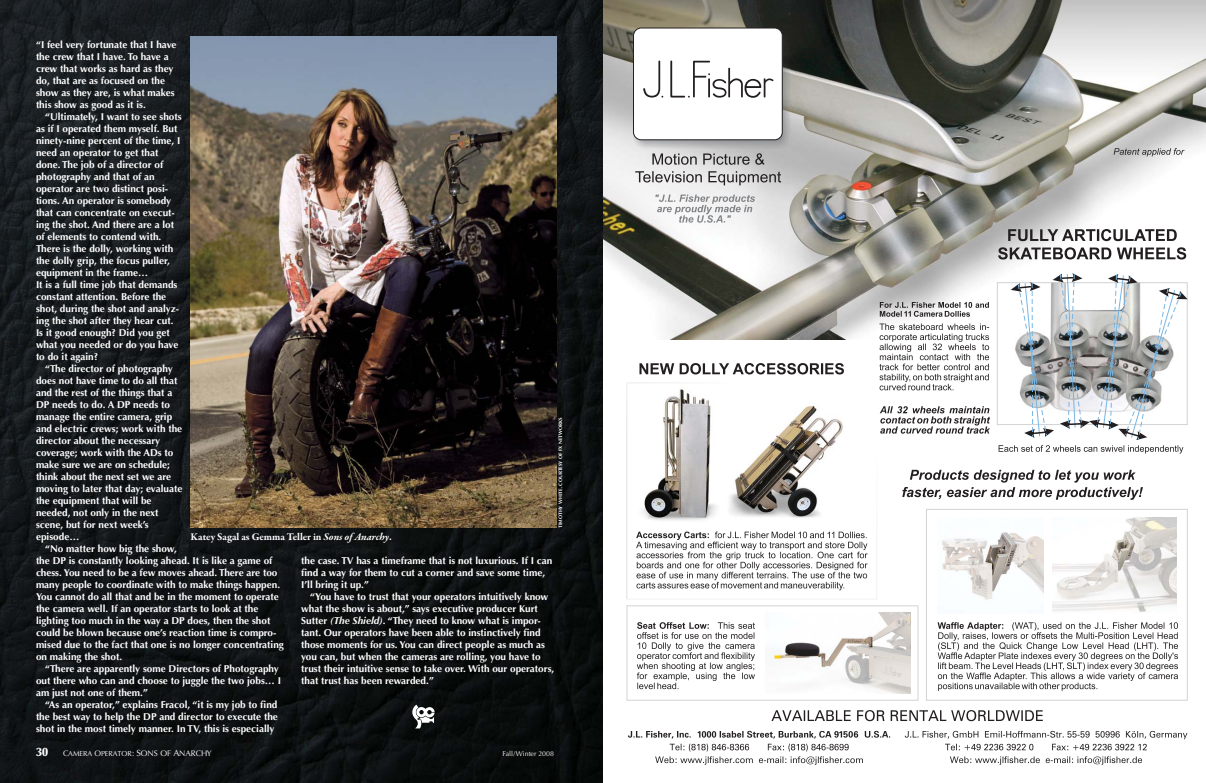
<style>
.page{position:relative;width:1206px;height:783px;background:#fff}
.page>*{position:absolute;margin:0;border:0;box-sizing:border-box;transform-origin:0 0}
.t1{font:900 12px "Optima LT Std";color:#fff}
.t2{font:700 10.5px "Garamond Premr Pro";color:#fff}
.t3{font:700 10px/12px "Optima LT Std";color:#fff}
.t4{font:7.2px "Optima LT Std";color:#fff}
.t5{font:7px "Optima LT Std";color:#fff}
.t6{font:700 5px "Optima LT Std";color:#fff}
.s1{font-style:italic}
.s2{font-size:8px}
.s3{font-size:9px}
.s4{font-size:8.1px}
</style>
<div class="page">
<img style="left:0;top:0;width:603px;height:783px">
<img style="left:191px;top:36px;width:366px;height:492px">
<svg style="left:412px;top:705px;width:23px;height:23px"></svg>
<img style="left:603px;top:0;width:603px;height:340px">
<img style="left:633px;top:28px;width:158px;height:120px">
<div style="left:634px;top:28px;width:148px;height:112px;background:#fff;border-radius:8px"></div>
<svg style="left:643px;top:60px;width:131px;height:38px"></svg>
<div style="left:633px;top:28px;width:150px;height:112px;border:1px solid #231f20;border-radius:8px"></div>
<svg style="left:635px;top:153px;width:146px;height:32px;background:#bbbaba"></svg>
<svg style="left:771px;top:710px;width:272px;height:11px"></svg>
<svg style="left:628px;top:731px;width:262px;height:34px"></svg>
<svg style="left:639px;top:363px;width:205px;height:11px"></svg>
<svg style="left:902px;top:470px;width:241px;height:30px"></svg>
<img style="left:626px;top:382px;width:40px;height:126px">
<img style="left:633px;top:387px;width:84px;height:121px">
<img style="left:730px;top:406px;width:113px;height:102px">
<svg style="left:626px;top:508px;width:562px;height:193px"></svg>
<svg style="left:636px;top:532px;width:232px;height:58px"></svg>
<svg style="left:905px;top:731px;width:282px;height:34px"></svg>
<svg style="left:998px;top:229px;width:188px;height:31px"></svg>
<svg style="left:879px;top:302px;width:110px;height:88px"></svg>
<svg style="left:880px;top:406px;width:110px;height:28px"></svg>
<svg style="left:999px;top:273px;width:189px;height:181px"></svg>
<svg style="left:656px;top:195px;width:99px;height:28px"></svg>
<svg style="left:1114px;top:148px;width:71px;height:9px"></svg>
<p class="t3" style="left:36px;top:40px;width:142px">“I feel very fortunate that I have the crew that I have. To have a crew that works as hard as they do, that are as focused on the show as they are, is what makes this show as good as it is.</p>
<p class="t3" style="left:36px;top:112px;width:147px;text-indent:9px">“Ultimately, I want to see shots as if I operated them myself. But ninety-nine percent of the time, I need an operator to get that done. The job of a director of photography and that of an operator are two distinct posi&shy;tions. An operator is somebody that can concentrate on execut&shy;ing the shot. And there are a lot of elements to contend with.<br>There is the dolly, working with the dolly grip, the focus puller, equipment in the frame…<br>It is a full time job that demands constant attention. Before the shot, during the shot and analyz&shy;ing the shot after they hear cut.<br>Is it good enough? Did you get what you needed or do you have to do it again?</p>
<p class="t3" style="left:36px;top:364px;width:148px;text-indent:9px">“The director of photography does not have time to do all that and the rest of the things that a<br>DP needs to do. A DP needs to manage the entire camera, grip and electric crews; work with the director about the necessary coverage; work with the ADs to make sure we are on schedule; think about the next set we are moving to later that day; evaluate the equipment that will be needed, not only in the next scene, but for next week’s episode…</p>
<p class="t3" style="left:36px;top:544px;width:249px;text-indent:9px">“No matter how big the show,<br>the DP is constantly looking ahead. It is like a game of chess. You need to be a few moves ahead. There are too many people to coordinate with to make things happen.<br>You cannot do all that and be in the moment to operate the camera well. If an operator starts to look at the lighting too much in the way a DP does, then the shot could be blown because one’s reaction time is compro&shy;mised due to the fact that one is no longer concentrating on making the shot.</p>
<p class="t3" style="left:36px;top:664px;width:247px;text-indent:9px">“There are apparently some Directors of Photography out there who can and choose to juggle the two jobs… I am just not one of them.”</p>
<p class="t3" style="left:36px;top:700px;width:243px;text-align:justify;text-indent:9px">“As an operator,” explains Fracol, “it is my job to find the best way to help the DP and director to execute the shot in the most timely manner. In TV, this is especially</p>
<p class="t6" style="left:559px;top:528px;width:112px;rotate:-90deg">TIMOTHY WHITE. COURTESY OF FX NETWORKS</p>
<p class="t2" style="left:191px;top:533px;width:203px">Katey Sagal as Gemma Teller in <span class="s1">Sons of Anarchy</span>.</p>
<p class="t3" style="left:301px;top:556px;width:253px">the case. TV has a timeframe that is not luxurious. If I can find a way for them to cut a corner and save some time,<br>I’ll bring it up.”</p>
<p class="t3" style="left:301px;top:592px;width:255px;text-indent:9px">“You have to trust that your operators intuitively know what the show is about,” says executive producer Kurt Sutter <span class="s1">(The Shield)</span>. “They need to know what is impor&shy;tant. Our operators have been able to instinctively find those moments for us. You can direct people as much as you can, but when the cameras are rolling, you have to trust their intuitive sense to take over. With our operators, that trust has been rewarded.”</p>
<p class="t1" style="left:36px;top:748px;width:13px">30</p>
<p class="t4" style="left:63px;top:749px;width:150px"><span class="s2">C</span>AMERA <span class="s2">O</span>PERATOR<span class="s2">:</span> <span class="s3">S</span><span class="s4">ONS OF</span> <span class="s3">A</span><span class="s4">NARCHY</span></p>
<p class="t5" style="left:503px;top:749px;width:53px">Fall/Winter 2008</p>
</div>
